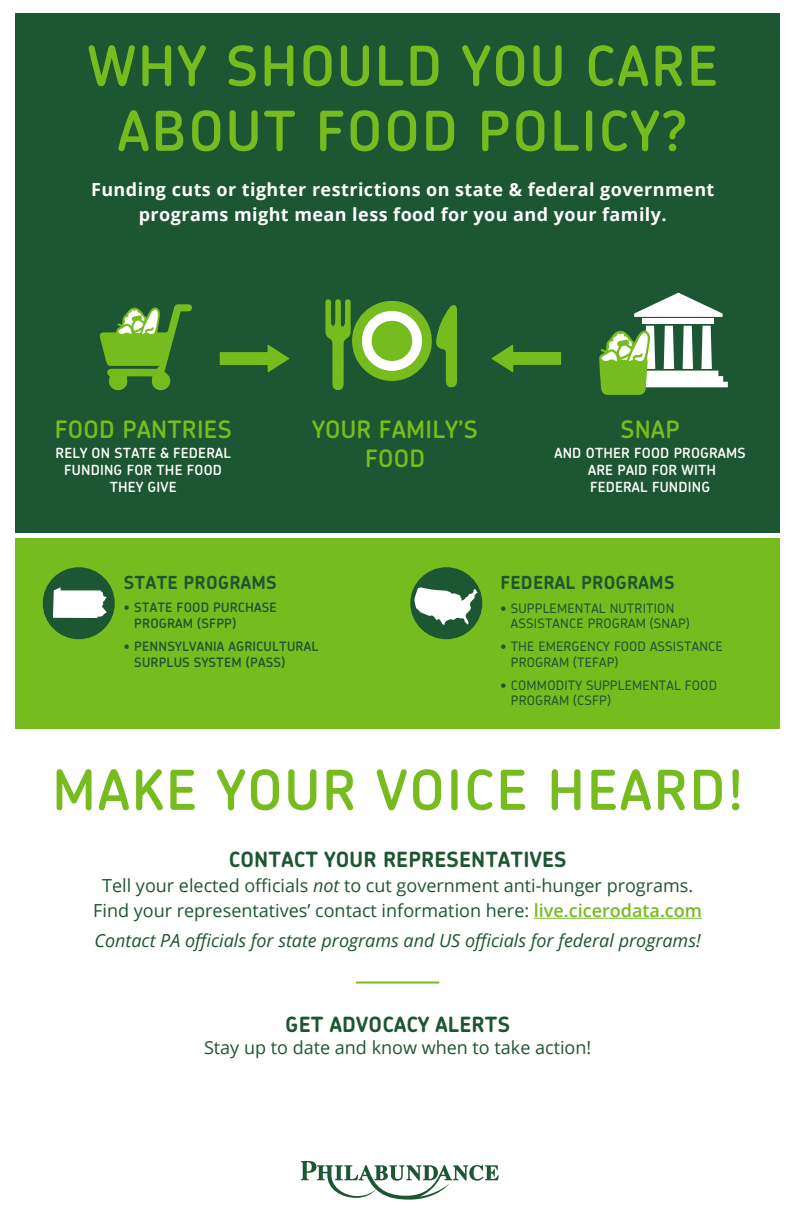
<style>
.page{position:relative;width:792px;height:1224px;background:#fff}
.page>*{position:absolute;margin:0;border:0;box-sizing:border-box;transform-origin:0 0}
.t1{font:600 55px/65px "Chevin";letter-spacing:.04em;color:#77bc1f;text-align:center}
.t2{font:600 24px/28.8px "Chevin";letter-spacing:.015em;color:#77bc1f;text-align:center}
.t3{font:700 21px "Chevin";letter-spacing:.01em;color:#1d5632}
.t4{font:18px/25px "Open Sans";color:#1d5632;text-align:center}
.t5{font:700 18px/25px "Open Sans";letter-spacing:.025em;color:#fff;text-align:center}
.t6{font:italic 18px "Open Sans";color:#1d5632}
.t7{font:700 18px "Chevin";letter-spacing:.015em;color:#1d5632}
.t8{font:600 14px/16.8px "Chevin";letter-spacing:.015em;color:#fff;text-align:center}
.t9{font:500 13px/15.6px "Chevin";letter-spacing:.015em;color:#1d5632}
.t10{font:600 13px/15.6px "Chevin";letter-spacing:.015em;color:#1d5632}
.s1{font-weight:600}
.s2{font-style:italic}
.s3{font-weight:600;color:#77bc1f}
</style>
<div class="page">
<div style="left:15px;top:538px;width:764px;height:191px;background:#77bc1f"></div>
<div style="left:15px;top:13px;width:764px;height:520px;background:#1d5632"></div>
<hr style="left:534px;top:918px;width:168px;height:1px;background:#77bc1f">
<svg style="left:301px;top:1161px;width:197px;height:39px"></svg>
<div style="left:43px;top:567px;width:72px;height:72px;background:#1d5632;border-radius:50%"></div>
<svg style="left:53px;top:587px;width:54px;height:31px;background:#d7e1db"></svg>
<div style="left:410px;top:567px;width:72px;height:72px;background:#1d5632;border-radius:50%"></div>
<svg style="left:414px;top:587px;width:64px;height:38px"></svg>
<svg style="left:325px;top:299px;width:132px;height:91px"></svg>
<svg style="left:634px;top:293px;width:89px;height:24px"></svg>
<div style="left:643px;top:319px;width:71px;height:5px;background:#fff"></div>
<svg style="left:599px;top:326px;width:129px;height:69px"></svg>
<div style="left:603px;top:373px;width:28px;height:19px;background:#77bc1f"></div>
<svg style="left:220px;top:345px;width:69px;height:27px"></svg>
<svg style="left:492px;top:345px;width:69px;height:27px"></svg>
<svg style="left:99px;top:304px;width:93px;height:87px"></svg>
<div style="left:119px;top:344px;width:25px;height:17px;background:#77bc1f"></div>
<hr style="left:356px;top:982px;width:83px;height:2px;background:#77bc1f">
<h1 class="t1" style="left:88px;top:32px;width:632px">WHY SHOULD YOU CARE<br>ABOUT FOOD POLICY?</h1>
<p class="t5" style="left:91px;top:176px;width:625px">Funding cuts or tighter restrictions on state &amp; federal government programs might mean less food for you and your family.</p>
<h2 class="t2" style="left:55px;top:415px;width:179px">FOOD PANTRIES</h2>
<p class="t8" style="left:56px;top:445px;width:177px">RELY ON STATE &amp; FEDERAL<br>FUNDING FOR THE FOOD<br>THEY GIVE</p>
<h2 class="t2" style="left:313px;top:415px;width:167px">YOUR FAMILY’S<br>FOOD</h2>
<h2 class="t2" style="left:621px;top:415px;width:61px">SNAP</h2>
<p class="t8" style="left:555px;top:445px;width:193px">AND OTHER FOOD PROGRAMS<br>ARE PAID FOR WITH<br>FEDERAL FUNDING</p>
<p class="t7" style="left:124px;top:571px;width:155px">STATE PROGRAMS</p>
<p class="t10" style="left:134px;top:600px;width:144px;text-indent:-11px">• STATE FOOD PURCHASE<br>PROGRAM (SFPP)</p>
<p class="t10" style="left:134px;top:639px;width:186px;text-indent:-11px">• PENNSYLVANIA AGRICULTURAL<br>SURPLUS SYSTEM (PASS)</p>
<p class="t7" style="left:501px;top:571px;width:175px">FEDERAL PROGRAMS</p>
<p class="t9" style="left:511px;top:600px;width:180px;text-indent:-10px"><span class="s1">•</span> SUPPLEMENTAL NUTRITION<br>ASSISTANCE PROGRAM (SNAP)</p>
<p class="t9" style="left:511px;top:639px;width:213px;text-indent:-10px"><span class="s1">•</span> THE EMERGENCY FOOD ASSISTANCE<br>PROGRAM (TEFAP)</p>
<p class="t9" style="left:511px;top:677px;width:208px;line-height:15px;text-indent:-10px"><span class="s1">•</span> COMMODITY SUPPLEMENTAL FOOD<br>PROGRAM (CSFP)</p>
<h1 class="t1" style="left:52px;top:756px;width:693px">MAKE YOUR VOICE HEARD!</h1>
<p class="t3" style="left:229px;top:846px;width:339px">CONTACT YOUR REPRESENTATIVES</p>
<p class="t4" style="left:93px;top:872px;width:610px">Tell your elected officials <span class="s2">not</span> to cut government anti-hunger programs.<br>Find your representatives’ contact information here: <span class="s3">live.cicerodata.com</span></p>
<p class="t6" style="left:95px;top:929px;width:608px">Contact PA officials for state programs and US officials for federal programs!</p>
<p class="t3" style="left:285px;top:1011px;width:226px">GET ADVOCACY ALERTS</p>
<p class="t4" style="left:204px;top:1034px;width:389px">Stay up to date and know when to take action!</p>
</div>
